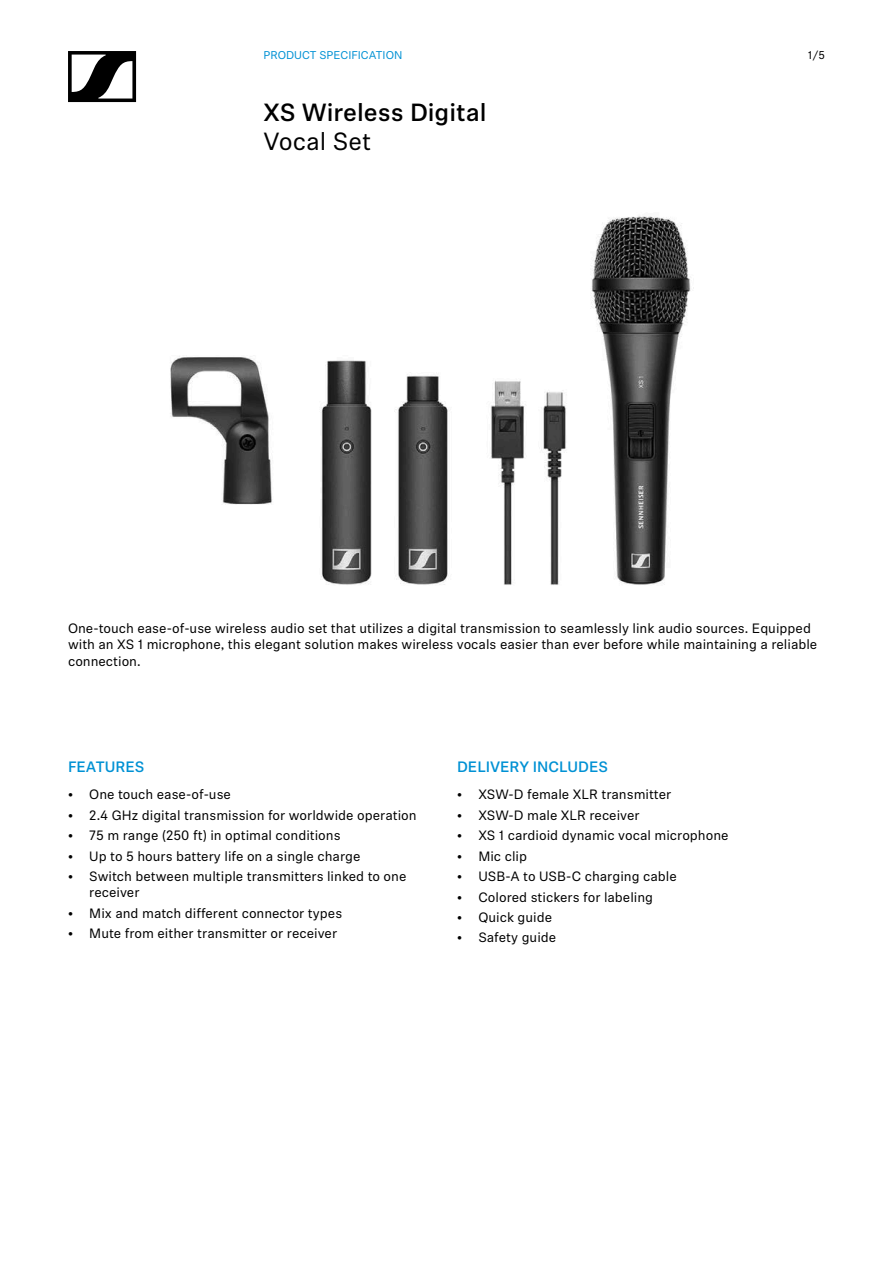
<style>
.page{position:relative;width:893px;height:1263px;background:#fff}
.page>*{position:absolute;margin:0;border:0;box-sizing:border-box;transform-origin:0 0}
.t1{font:500 24.75px "Sennheiser Neue";color:#000}
.t2{font:24.75px "Sennheiser Neue";color:#000}
.t3{font:500 15px "Sennheiser Neue";color:#0091d4}
.t4{font:13.5px/16.2px "Sennheiser Neue";color:#000}
.t5{font:11.25px "Sennheiser Neue";color:#0091d4}
.t6{font:11.25px "Sennheiser Neue";color:#000}
</style>
<div class="page">
<svg style="left:68px;top:51px;width:68px;height:51px"></svg>
<img style="left:170px;top:216px;width:524px;height:369px">
<p class="t5" style="left:264px;top:48px;width:140px">PRODUCT SPECIFICATION</p>
<h1 class="t1" style="left:264px;top:95px;width:224px">XS Wireless Digital</h1>
<h1 class="t2" style="left:264px;top:125px;width:109px">Vocal Set</h1>
<p class="t6" style="left:808px;top:48px;width:19px">1/5</p>
<p class="t4" style="left:68px;top:620px;width:751px">One-touch ease-of-use wireless audio set that utilizes a digital transmission to seamlessly link audio sources. Equipped with an XS 1 microphone, this elegant solution makes wireless vocals easier than ever before while maintaining a reliable connection.</p>
<p class="t3" style="left:68px;top:757px;width:78px">FEATURES</p>
<p class="t4" style="left:68px;top:786px;width:165px">• One touch ease-of-use</p>
<p class="t4" style="left:68px;top:806px;width:350px">• 2.4 GHz digital transmission for worldwide operation</p>
<p class="t4" style="left:68px;top:827px;width:274px">• 75 m range (250 ft) in optimal conditions</p>
<p class="t4" style="left:68px;top:847px;width:294px">• Up to 5 hours battery life on a single charge</p>
<p class="t4" style="left:89px;top:868px;width:319px;text-indent:-21px">• Switch between multiple transmitters linked to one receiver</p>
<p class="t4" style="left:68px;top:904px;width:276px">• Mix and match different connector types</p>
<p class="t4" style="left:68px;top:925px;width:271px">• Mute from either transmitter or receiver</p>
<p class="t3" style="left:457px;top:757px;width:152px">DELIVERY INCLUDES</p>
<p class="t4" style="left:457px;top:786px;width:216px">• XSW-D female XLR transmitter</p>
<p class="t4" style="left:457px;top:806px;width:184px">• XSW-D male XLR receiver</p>
<p class="t4" style="left:457px;top:827px;width:273px">• XS 1 cardioid dynamic vocal microphone</p>
<p class="t4" style="left:457px;top:847px;width:72px">• Mic clip</p>
<p class="t4" style="left:457px;top:868px;width:221px">• USB-A to USB-C charging cable</p>
<p class="t4" style="left:457px;top:888px;width:198px">• Colored stickers for labeling</p>
<p class="t4" style="left:457px;top:908px;width:97px">• Quick guide</p>
<p class="t4" style="left:457px;top:929px;width:101px">• Safety guide</p>
</div>
